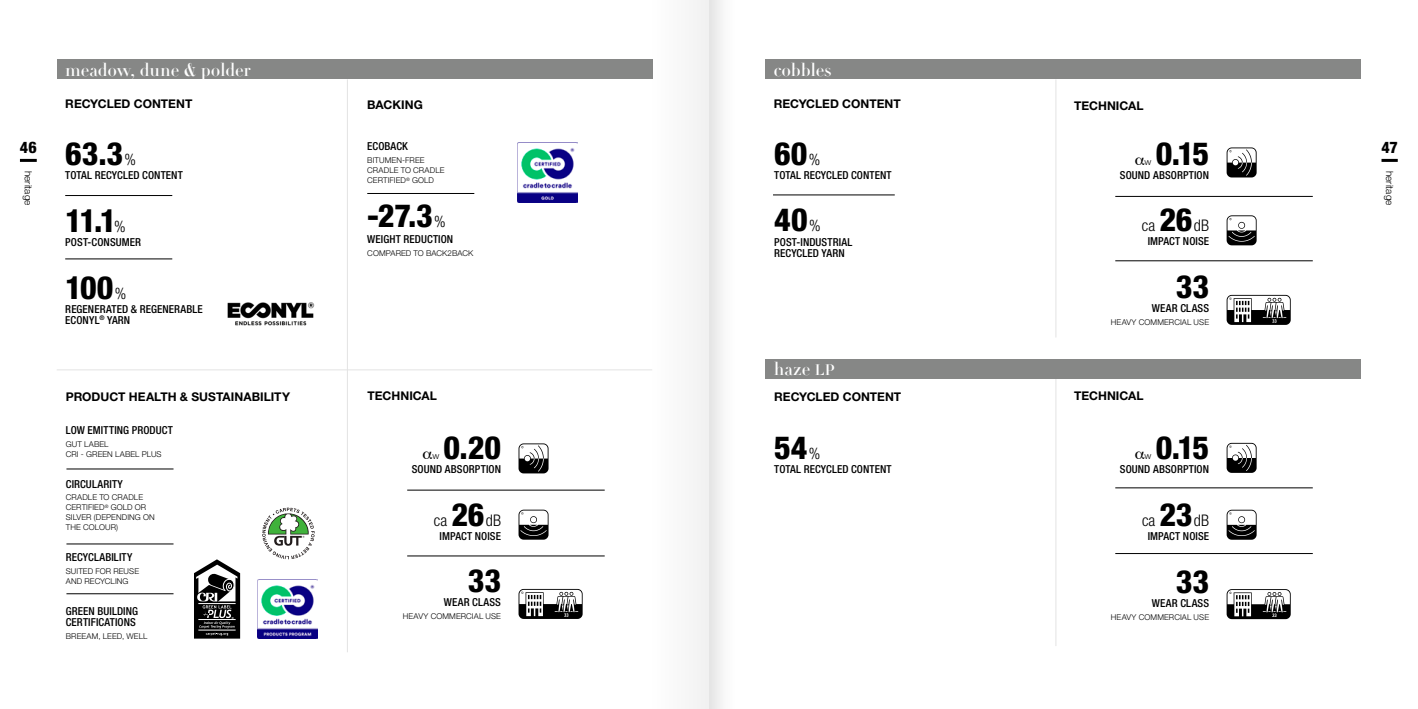
<style>
.page{position:relative;width:1418px;height:709px;background:#fff}
.page>*{position:absolute;margin:0;border:0;box-sizing:border-box;transform-origin:0 0}
.t1{font:800 condensed 32px "Helvetica Neue LT Std";color:#000}
.t2{font:18px "Didot LT Pro Headline";letter-spacing:-.01em;color:#fff}
.t3{font:300 condensed 16px "Helvetica Neue LT Std";color:#000}
.t4{font:800 condensed 16px "Helvetica Neue LT Std";color:#000}
.t5{font:700 12px "Helvetica Neue LT Std";color:#000}
.t6{font:500 condensed 11px/11px "Helvetica Neue LT Std";letter-spacing:.01em;color:#000}
.t7{font:300 10px "Helvetica Neue LT Std";color:#000}
.t8{font:300 9.3px "Helvetica Neue LT Std";color:#000}
.t9{font:300 8px/10px "Helvetica Neue LT Std";letter-spacing:.015em;color:#000}
.t10{font:700 2.7px "Arial";color:#fff}
.s1{font-weight:300;font-size:16px}
.s2{font-weight:800;font-size:32px}
.s3{font-size:15px}
</style>
<div class="page">
<hr style="left:347px;top:79px;width:1px;height:573px;background:#e3e3e3">
<hr style="left:1055px;top:79px;width:1px;height:258px;background:#e3e3e3">
<hr style="left:1055px;top:378px;width:1px;height:268px;background:#e3e3e3">
<hr style="left:57px;top:369px;width:595px;height:1px;background:#e3e3e3">
<img style="left:227px;top:302px;width:88px;height:24px">
<hr style="left:65px;top:195px;width:107px;height:1px;background:#000">
<hr style="left:773px;top:195px;width:121px;height:1px;background:#000">
<hr style="left:65px;top:259px;width:107px;height:1px;background:#000">
<img style="left:518px;top:143px;width:59px;height:59px">
<img style="left:258px;top:579px;width:59px;height:59px">
<hr style="left:367px;top:193px;width:107px;height:1px;background:#000">
<svg style="left:518px;top:589px;width:64px;height:30px"></svg>
<svg style="left:518px;top:509px;width:30px;height:30px"></svg>
<svg style="left:518px;top:443px;width:30px;height:30px"></svg>
<hr style="left:407px;top:490px;width:197px;height:1px;background:#000">
<svg style="left:194px;top:559px;width:46px;height:79px"></svg>
<hr style="left:66px;top:469px;width:107px;height:1px;background:#000">
<hr style="left:66px;top:544px;width:107px;height:1px;background:#000">
<hr style="left:66px;top:593px;width:107px;height:1px;background:#000">
<hr style="left:407px;top:556px;width:197px;height:1px;background:#000">
<div style="left:57px;top:60px;width:595px;height:19px;background:#868786"></div>
<div style="left:765px;top:60px;width:595px;height:19px;background:#868786"></div>
<div style="left:765px;top:359px;width:595px;height:20px;background:#868786"></div>
<svg style="left:1226px;top:295px;width:64px;height:30px"></svg>
<svg style="left:1226px;top:215px;width:30px;height:30px"></svg>
<svg style="left:1226px;top:147px;width:30px;height:30px"></svg>
<svg style="left:1226px;top:589px;width:64px;height:30px"></svg>
<svg style="left:1226px;top:509px;width:30px;height:30px"></svg>
<svg style="left:1226px;top:443px;width:30px;height:30px"></svg>
<hr style="left:1115px;top:196px;width:197px;height:1px;background:#000">
<hr style="left:1115px;top:487px;width:197px;height:1px;background:#000">
<hr style="left:1115px;top:261px;width:197px;height:1px;background:#000">
<hr style="left:1115px;top:553px;width:197px;height:1px;background:#000">
<svg style="left:262px;top:507px;width:52px;height:52px"></svg>
<div style="left:709px;top:0;width:25px;height:709px;background:#fbfbfb"></div>
<div style="left:709px;top:0;width:15px;height:709px;background:#e8e8e8"></div>
<div style="left:652px;top:0;width:57px;height:709px;background:#f8f8f8"></div>
<hr style="left:20px;top:159px;width:17px;height:3px;background:#000">
<hr style="left:1381px;top:159px;width:16px;height:3px;background:#000">
<h2 class="t2" style="left:65px;top:59px;width:187px">meadow, dune &amp; polder</h2>
<h2 class="t2" style="left:773px;top:59px;width:59px">cobbles</h2>
<p class="t5" style="left:65px;top:96px;width:128px">RECYCLED CONTENT</p>
<p class="t5" style="left:773px;top:96px;width:128px">RECYCLED CONTENT</p>
<p class="t5" style="left:367px;top:97px;width:57px">BACKING</p>
<p class="t6" style="left:367px;top:141px;width:42px">ECOBACK</p>
<p class="t9" style="left:367px;top:155px;width:79px">BITUMEN-FREE<br>CRADLE TO CRADLE<br>CERTIFIED<sup>®</sup> GOLD</p>
<h1 class="t1" style="left:367px;top:195px;width:80px">-27.3<span class="s1">%</span></h1>
<p class="t6" style="left:367px;top:234px;width:88px">WEIGHT REDUCTION</p>
<p class="t9" style="left:367px;top:248px;width:107px">COMPARED TO BACK2BACK</p>
<p class="t5" style="left:1074px;top:98px;width:71px">TECHNICAL</p>
<h1 class="t1" style="left:1155px;top:133px;width:55px">0.15</h1>
<p class="t6" style="left:1119px;top:169px;width:91px">SOUND ABSORPTION</p>
<h3 class="t3" style="left:1141px;top:216px;width:69px">ca <span class="s2">26</span>dB</h3>
<p class="t6" style="left:1147px;top:236px;width:63px">IMPACT NOISE</p>
<h1 class="t1" style="left:1175px;top:267px;width:35px">33</h1>
<p class="t6" style="left:1151px;top:303px;width:59px">WEAR CLASS</p>
<p class="t9" style="left:1110px;top:317px;width:100px">HEAVY COMMERCIAL USE</p>
<h3 class="t4" style="left:20px;top:138px;width:18px">46</h3>
<h3 class="t4" style="left:1381px;top:138px;width:18px">47</h3>
<p class="t7" style="left:34px;top:171px;width:36px;rotate:90deg">heritage</p>
<p class="t7" style="left:1395px;top:171px;width:36px;rotate:90deg">heritage</p>
<h1 class="t1" style="left:774px;top:133px;width:48px">60<span class="s1">%</span></h1>
<p class="t6" style="left:774px;top:169px;width:119px">TOTAL RECYCLED CONTENT</p>
<h1 class="t1" style="left:774px;top:200px;width:48px">40<span class="s1">%</span></h1>
<p class="t6" style="left:774px;top:236px;width:80px">POST-INDUSTRIAL<br>RECYCLED YARN</p>
<h1 class="t1" style="left:65px;top:134px;width:72px">63.3<span class="s1">%</span></h1>
<p class="t6" style="left:65px;top:170px;width:119px">TOTAL RECYCLED CONTENT</p>
<h1 class="t1" style="left:65px;top:201px;width:62px">11.1<span class="s1">%</span></h1>
<p class="t6" style="left:65px;top:236px;width:77px">POST-CONSUMER</p>
<h1 class="t1" style="left:65px;top:268px;width:63px">100<span class="s1">%</span></h1>
<p class="t6" style="left:65px;top:303px;width:139px">REGENERATED &amp; REGENERABLE<br>ECONYL<sup>®</sup> YARN</p>
<p class="t8" style="left:1144px;top:156px;width:8px">w</p>
<h2 class="t2" style="left:773px;top:358px;width:63px">haze <span class="s3">LP</span></h2>
<p class="t5" style="left:367px;top:389px;width:71px">TECHNICAL</p>
<p class="t5" style="left:66px;top:389px;width:226px">PRODUCT HEALTH &amp; SUSTAINABILITY</p>
<p class="t6" style="left:66px;top:424px;width:108px">LOW EMITTING PRODUCT</p>
<p class="t9" style="left:66px;top:438px;width:97px">GUT LABEL<br>CRI - GREEN LABEL PLUS</p>
<p class="t6" style="left:66px;top:478px;width:59px">CIRCULARITY</p>
<p class="t9" style="left:66px;top:492px;width:90px">CRADLE TO CRADLE<br>CERTIFIED<sup>®</sup> GOLD OR<br>SILVER (DEPENDING ON<br>THE COLOUR)</p>
<p class="t6" style="left:66px;top:552px;width:68px">RECYCLABILITY</p>
<p class="t9" style="left:66px;top:566px;width:75px">SUITED FOR REUSE<br>AND RECYCLING</p>
<p class="t6" style="left:66px;top:605px;width:74px">GREEN BUILDING<br>CERTIFICATIONS</p>
<p class="t9" style="left:66px;top:631px;width:83px">BREEAM, LEED, WELL</p>
<h1 class="t1" style="left:443px;top:427px;width:59px">0.20</h1>
<p class="t6" style="left:412px;top:463px;width:91px">SOUND ABSORPTION</p>
<h3 class="t3" style="left:434px;top:510px;width:69px">ca <span class="s2">26</span>dB</h3>
<p class="t6" style="left:439px;top:530px;width:63px">IMPACT NOISE</p>
<h1 class="t1" style="left:468px;top:561px;width:35px">33</h1>
<p class="t6" style="left:444px;top:597px;width:59px">WEAR CLASS</p>
<p class="t8" style="left:432px;top:450px;width:8px">w</p>
<p class="t10" style="left:232px;top:616px;width:3px">®</p>
<p class="t9" style="left:403px;top:611px;width:100px">HEAVY COMMERCIAL USE</p>
<p class="t5" style="left:774px;top:389px;width:128px">RECYCLED CONTENT</p>
<h1 class="t1" style="left:774px;top:428px;width:48px">54<span class="s1">%</span></h1>
<p class="t6" style="left:774px;top:463px;width:119px">TOTAL RECYCLED CONTENT</p>
<p class="t5" style="left:1074px;top:388px;width:71px">TECHNICAL</p>
<h1 class="t1" style="left:1155px;top:428px;width:55px">0.15</h1>
<p class="t6" style="left:1119px;top:463px;width:91px">SOUND ABSORPTION</p>
<h3 class="t3" style="left:1141px;top:511px;width:69px">ca <span class="s2">23</span>dB</h3>
<p class="t6" style="left:1147px;top:530px;width:63px">IMPACT NOISE</p>
<h1 class="t1" style="left:1175px;top:561px;width:35px">33</h1>
<p class="t6" style="left:1151px;top:597px;width:59px">WEAR CLASS</p>
<p class="t9" style="left:1110px;top:611px;width:100px">HEAVY COMMERCIAL USE</p>
<p class="t8" style="left:1144px;top:450px;width:8px">w</p>
</div>
